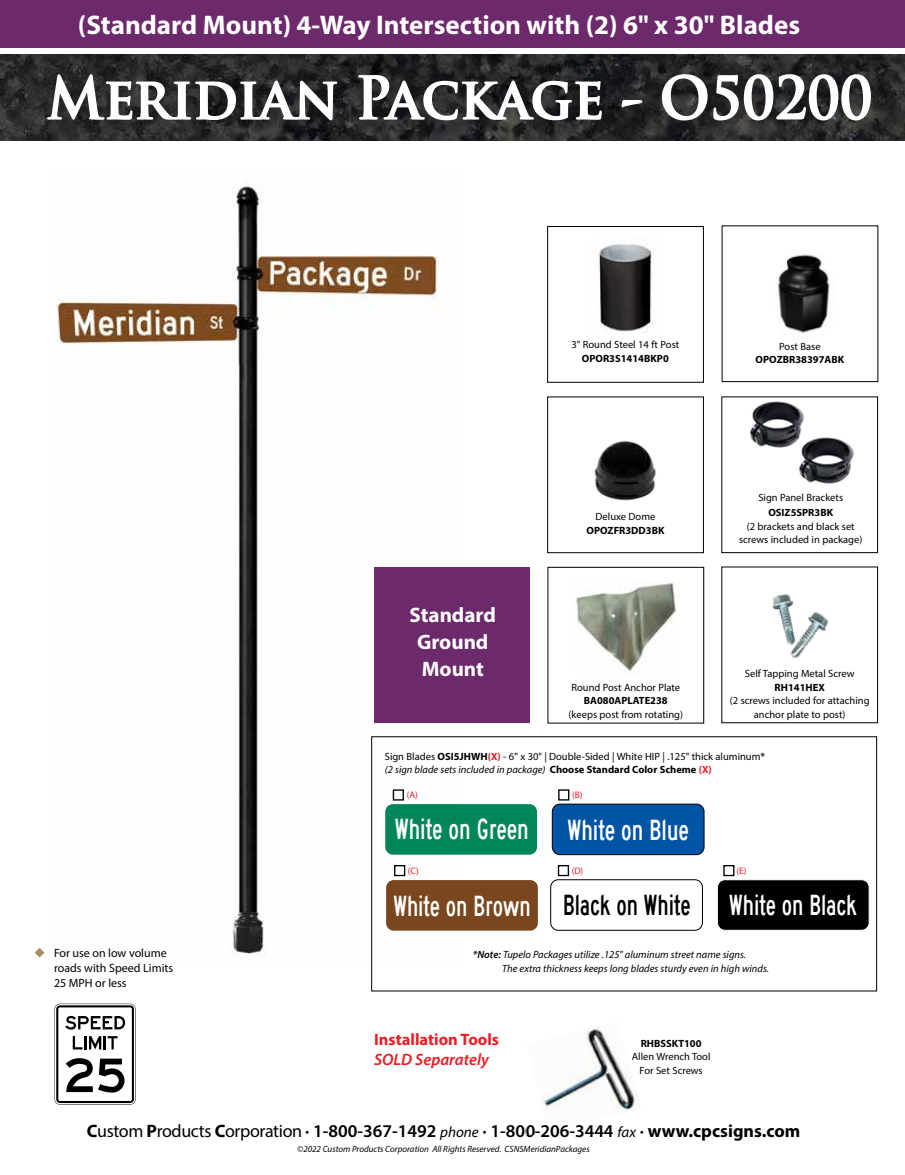
<style>
.page{position:relative;width:905px;height:1175px;background:#fff}
.page>*{position:absolute;margin:0;border:0;box-sizing:border-box;transform-origin:0 0}
.t1{font:700 57px "Trajan Pro";color:#fff;scale:.95 1}
.t2{font:700 27px "Myriad Pro";color:#fff}
.t3{font:27px "FHWA Series C2000";color:#fff;scale:.82 1}
.t4{font:27px "FHWA Series C2000";color:#fff;scale:.84 1}
.t5{font:700 21px/27px "Myriad Pro";color:#fff;text-align:center}
.t6{font:600 18px "Myriad Pro";color:#000}
.t7{font:700 16.5px "Myriad Pro";color:#ed1d24}
.t8{font:italic 600 16.5px "Myriad Pro";color:#ed1d24}
.t9{font:12px/15px "Myriad Pro";color:#000}
.t10{font:10.5px/13.5px "Myriad Pro";color:#000;text-align:center}
.t11{font:italic 10.5px/13.5px "Myriad Pro";color:#000}
.t12{font:700 10.5px "Myriad Pro";color:#000}
.t13{font:9.45px "Myriad Pro";color:#ed1d24}
.t14{font:italic 9px "Myriad Pro";color:#000}
.s1{font-weight:700}
.s2{font-weight:700;color:#ed1d24}
.s3{font-weight:600}
.s4{font-style:italic}
.s5{color:#000}
.s6{font-weight:400}
.s7{font-weight:400;font-style:italic;font-size:15px}
</style>
<div class="page">
<img style="left:0;top:55px;width:904px;height:85px">
<div style="left:0;top:0;width:904px;height:47px;background:#6c296b"></div>
<svg style="left:46px;top:47px;width:292px;height:94px;background:#494849"></svg>
<svg style="left:357px;top:47px;width:245px;height:94px;background:#484748"></svg>
<svg style="left:620px;top:99px;width:23px;height:9px"></svg>
<svg style="left:661px;top:47px;width:210px;height:74px;background:#535253"></svg>
<svg style="left:55px;top:1003px;width:81px;height:101px"></svg>
<img style="left:55px;top:185px;width:403px;height:772px">
<img style="left:540px;top:1027px;width:97px;height:85px">
<div style="left:374px;top:567px;width:156px;height:156px;background:#6c296b"></div>
<div style="left:547px;top:567px;width:157px;height:156px;border:1px solid #000"></div>
<img style="left:576px;top:583px;width:101px;height:89px">
<img style="left:772px;top:594px;width:56px;height:64px">
<div style="left:371px;top:736px;width:506px;height:255px;border:1px solid #000"></div>
<div style="left:385px;top:804px;width:152px;height:50px;background:#00865a;border-radius:8px"></div>
<div style="left:552px;top:804px;width:152px;height:50px;border:1px solid #000;border-radius:8px"></div>
<div style="left:554px;top:805px;width:148px;height:48px;background:#0054a6;border-radius:6px"></div>
<div style="left:386px;top:880px;width:152px;height:50px;background:#79461d;border-radius:8px"></div>
<div style="left:395px;top:865px;width:9px;height:10px;background:#fff"></div>
<div style="left:394px;top:865px;width:11px;height:11px;border:1px solid #000"></div>
<div style="left:717px;top:879px;width:152px;height:51px;border:1px solid #fff;border-radius:8px"></div>
<div style="left:719px;top:881px;width:148px;height:47px;background:#000;border-radius:6px"></div>
<div style="left:723px;top:865px;width:11px;height:11px;border:1px solid #000"></div>
<div style="left:550px;top:879px;width:152px;height:51px;border:1px solid #000;border-radius:8px"></div>
<div style="left:558px;top:865px;width:11px;height:11px;border:1px solid #000"></div>
<div style="left:393px;top:790px;width:10px;height:10px;background:#fff"></div>
<div style="left:393px;top:789px;width:11px;height:11px;border:1px solid #000"></div>
<div style="left:558px;top:789px;width:11px;height:11px;border:1px solid #000"></div>
<img style="left:596px;top:244px;width:58px;height:90px">
<div style="left:547px;top:226px;width:156px;height:156px;border:1px solid #000"></div>
<img style="left:778px;top:254px;width:52px;height:79px">
<div style="left:547px;top:396px;width:156px;height:157px;border:1px solid #000"></div>
<img style="left:594px;top:441px;width:62px;height:60px">
<img style="left:749px;top:401px;width:55px;height:47px">
<img style="left:793px;top:434px;width:61px;height:50px">
<div style="left:721px;top:396px;width:157px;height:157px;border:1px solid #000"></div>
<h2 class="t2" style="left:78px;top:7px;width:723px">(Standard Mount) 4-Way Intersection with (2) 6" x 30" Blades</h2>
<h1 class="t1" style="left:47px;top:63px;width:870px">Meridian Package - O50200</h1>
<h3 class="t5" style="left:409px;top:601px;width:88px">Standard<br>Ground<br>Mount</h3>
<p class="t10" style="left:571px;top:338px;width:109px">3" Round Steel 14 ft Post</p>
<p class="t12" style="left:582px;top:351px;width:88px">OPOR3S1414BKP0</p>
<p class="t10" style="left:779px;top:339px;width:43px">Post Base</p>
<p class="t12" style="left:755px;top:353px;width:90px">OPOZBR38397ABK</p>
<p class="t10" style="left:595px;top:510px;width:61px">Deluxe Dome</p>
<p class="t12" style="left:586px;top:523px;width:80px">OPOZFR3DD3BK</p>
<p class="t10" style="left:758px;top:491px;width:86px">Sign Panel Brackets</p>
<p class="t12" style="left:768px;top:506px;width:66px">OSIZ5SPR3BK</p>
<p class="t10" style="left:739px;top:519px;width:125px">(2 brackets and black set screws included in package)</p>
<p class="t10" style="left:571px;top:680px;width:110px">Round Post Anchor Plate</p>
<p class="t12" style="left:584px;top:694px;width:85px">BA080APLATE238</p>
<p class="t10" style="left:568px;top:707px;width:116px">(keeps post from rotating)</p>
<p class="t10" style="left:744px;top:666px;width:111px">Self Tapping Metal Screw</p>
<p class="t12" style="left:774px;top:680px;width:52px">RH141HEX</p>
<p class="t10" style="left:729px;top:693px;width:141px">(2 screws included for attaching anchor plate to post)</p>
<p class="t10" style="left:385px;top:749px;width:382px;text-align:left">Sign Blades <span class="s1">OSI5JHWH</span><span class="s2">(X)</span> - 6" x 30" | Double-Sided | White HIP | .125" thick aluminum<span class="s3">* </span><span class="s4">(2 sign blade sets included in package)</span> <span class="s1">Choose Standard Color Scheme</span> <span class="s2">(X)</span></p>
<p class="t13" style="left:407px;top:788px;width:12px">(A)</p>
<p class="t13" style="left:572px;top:788px;width:12px">(B)</p>
<h2 class="t4" style="left:395px;top:809px;width:161px">White on Green</h2>
<h2 class="t4" style="left:567px;top:809px;width:146px">White on Blue</h2>
<p class="t13" style="left:408px;top:864px;width:12px">(C)</p>
<p class="t13" style="left:736px;top:864px;width:12px">(E)</p>
<p class="t13" style="left:571px;top:864px;width:13px">(D)</p>
<p class="t9" style="left:54px;top:945px;width:121px">For use on low volume roads with Speed Limits<br>25 MPH or less</p>
<h2 class="t3" style="left:393px;top:885px;width:364px">White on Brown <span class="s5">Black on White</span></h2>
<h2 class="t3" style="left:729px;top:884px;width:157px">White on Black</h2>
<p class="t11" style="left:502px;top:948px;width:268px;text-indent:-29px"><span class="s3">*Note:</span> Tupelo Packages utilize .125" aluminum street name signs.<br>The extra thickness keeps long blades sturdy even in high winds.</p>
<h3 class="t7" style="left:374px;top:1028px;width:126px">Installation Tools</h3>
<h3 class="t8" style="left:374px;top:1048px;width:116px">SOLD Separately</h3>
<p class="t12" style="left:640px;top:1036px;width:62px">RHBSSKT100</p>
<p class="t10" style="left:631px;top:1049px;width:80px">Allen Wrench Tool<br>For Set Screws</p>
<h3 class="t6" style="left:87px;top:1120px;width:715px"><span class="s1">C</span><span class="s6">ustom</span> <span class="s1">P</span><span class="s6">roducts</span> <span class="s1">C</span><span class="s6">orporation</span> · 1-800-367-1492 <span class="s7">phone</span> · 1-800-206-3444 <span class="s7">fax</span> · <span class="s1">www.cpcsigns.com</span></h3>
<p class="t14" style="left:297px;top:1143px;width:294px">©2022 Custom Products Corporation All Rights Reserved. CSNSMeridianPackages</p>
</div>
